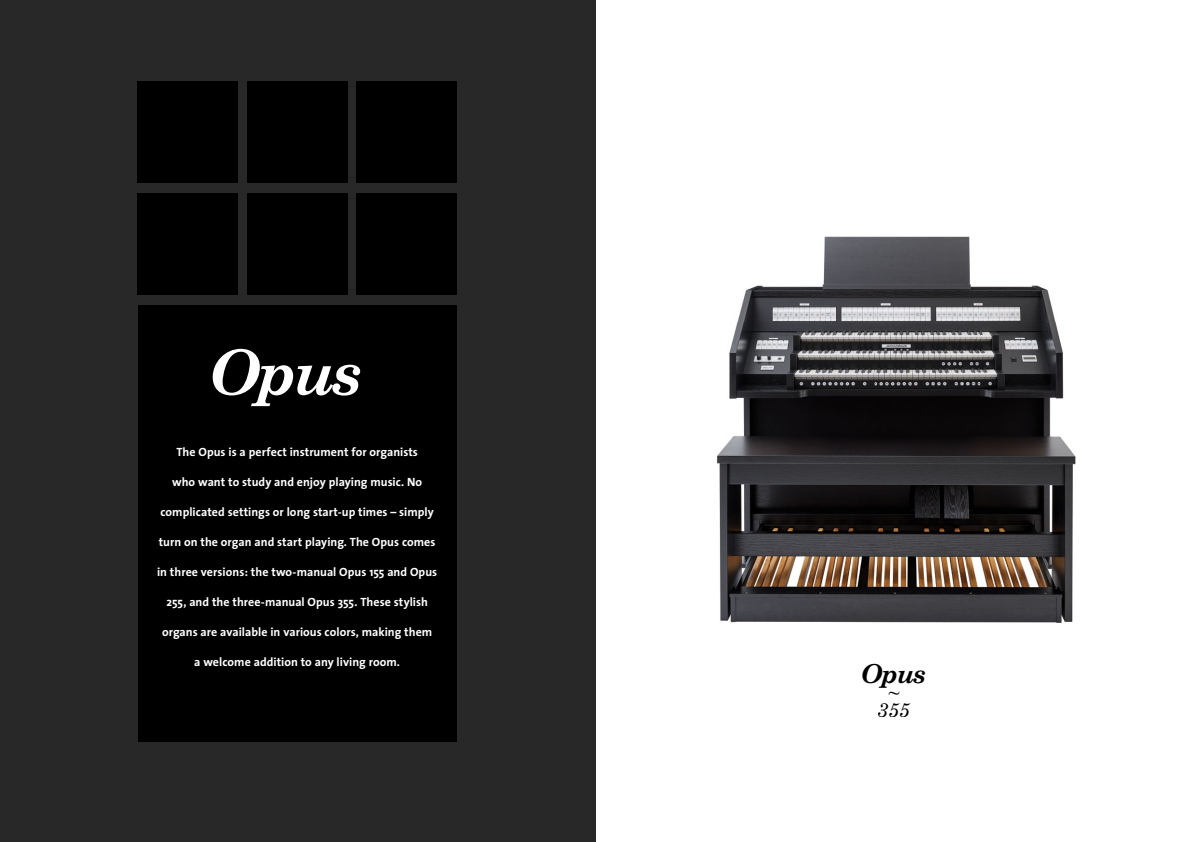
<style>
.page{position:relative;width:1191px;height:842px;background:#fff}
.page>*{position:absolute;margin:0;border:0;box-sizing:border-box;transform-origin:0 0}
.t1{font:italic 700 62px "Century Schoolbook";color:#fff}
.t2{font:italic 700 26px "Century Schoolbook";color:#000}
.t3{font:italic 20px/17px "Century Schoolbook";color:#000;text-align:center}
.t4{font:700 12px "The Sans";letter-spacing:.005em;color:#fff}
</style>
<div class="page">
<div style="left:0;top:0;width:595px;height:842px;background:#292829"></div>
<img style="left:717px;top:236px;width:359px;height:387px">
<div style="left:138px;top:305px;width:318px;height:436px;background:#000"></div>
<div style="left:138px;top:193px;width:100px;height:102px;background:#000"></div>
<div style="left:138px;top:81px;width:100px;height:102px;background:#000"></div>
<div style="left:356px;top:193px;width:100px;height:102px;background:#000"></div>
<div style="left:356px;top:81px;width:100px;height:102px;background:#000"></div>
<div style="left:247px;top:193px;width:100px;height:102px;background:#000"></div>
<div style="left:247px;top:81px;width:100px;height:102px;background:#000"></div>
<h1 class="t1" style="left:208px;top:333px;width:154px">Opus</h1>
<p class="t4" style="left:176px;top:442px;width:243px">The Opus is a perfect instrument for organists</p>
<p class="t4" style="left:172px;top:472px;width:252px">who want to study and enjoy playing music. No</p>
<p class="t4" style="left:160px;top:502px;width:275px">complicated settings or long start-up times – simply</p>
<p class="t4" style="left:159px;top:532px;width:278px">turn on the organ and start playing. The Opus comes</p>
<p class="t4" style="left:157px;top:562px;width:282px">in three versions: the two-manual Opus 155 and Opus</p>
<p class="t4" style="left:166px;top:592px;width:263px">255, and the three-manual Opus 355. These stylish</p>
<p class="t4" style="left:162px;top:622px;width:272px">organs are available in various colors, making them</p>
<p class="t4" style="left:194px;top:652px;width:207px">a welcome addition to any living room.</p>
<h2 class="t2" style="left:860px;top:657px;width:66px">Opus</h2>
<h3 class="t3" style="left:877px;top:683px;width:34px">~<br>355</h3>
</div>
